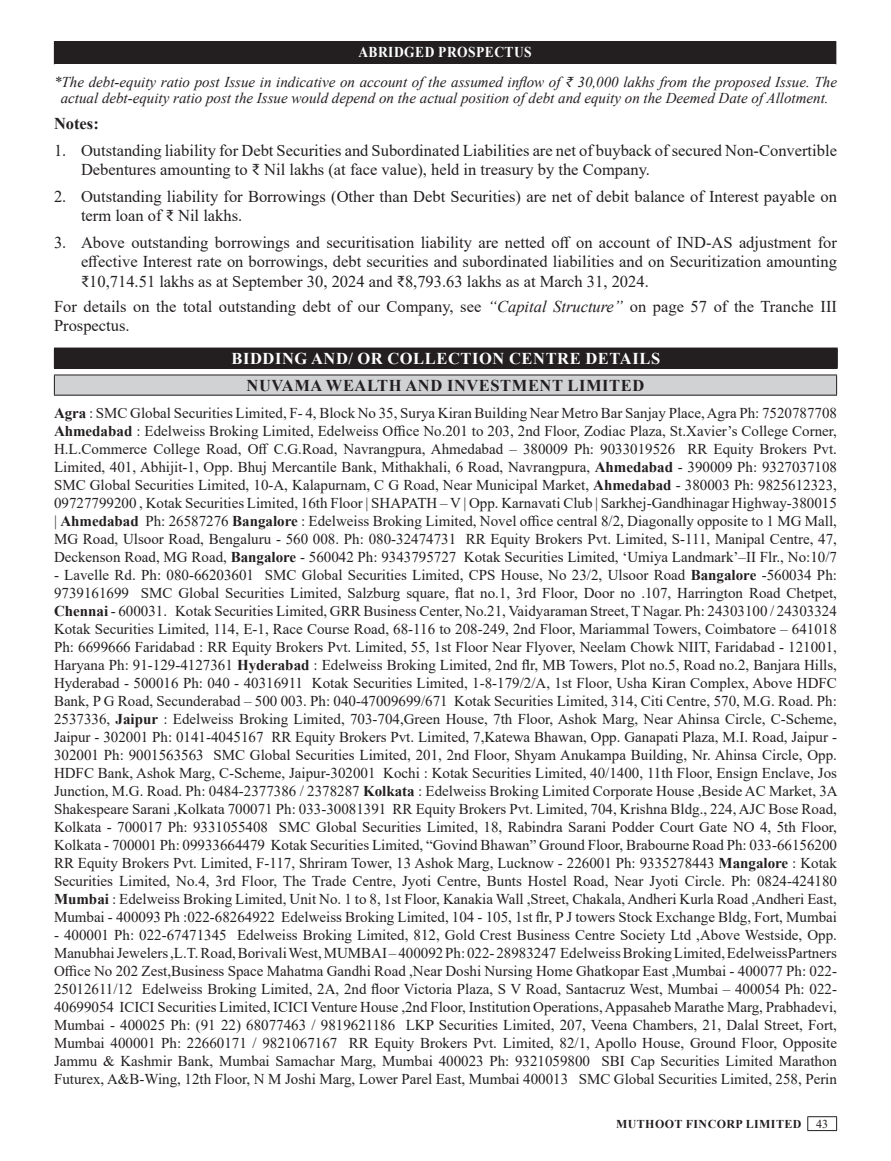
<style>
.page{position:relative;width:891px;height:1161px;background:#fff}
.page>*{position:absolute;margin:0;border:0;box-sizing:border-box;transform-origin:0 0}
.Paragraph_Style{font:16.5px/19.8px "Times New Roman";color:#231f20}
.No_Spacing{font:700 16.5px "Times New Roman";letter-spacing:.035em;color:#231f20}
.t1{font:700 16.5px "Times New Roman";letter-spacing:.035em;color:#fff}
.t2{font:15px/18px "Times New Roman";color:#231f20;text-align:justify}
.t3{font:italic 15px/16.5px "Times New Roman";color:#231f20;text-align:center}
.t4{font:700 15px "Times New Roman";letter-spacing:.035em;color:#fff;scale:.9 1}
.t5{font:700 12px "Times New Roman";letter-spacing:.035em;color:#231f20}
.t6{font:12px "Times New Roman";color:#231f20}
.s1{font-style:italic}
.s2{font-weight:700}
</style>
<div class="page">
<hr style="left:807px;top:1116px;width:30px;height:1px;background:#231f20">
<svg style="left:807px;top:1117px;width:1px;height:13px"></svg>
<svg style="left:836px;top:1117px;width:1px;height:13px"></svg>
<hr style="left:807px;top:1130px;width:30px;height:1px;background:#231f20">
<div style="left:54px;top:41px;width:782px;height:23px;background:#231f20"></div>
<svg style="left:836px;top:41px;width:1px;height:23px"></svg>
<div style="left:54px;top:348px;width:783px;height:20px;background:#231f20"></div>
<svg style="left:837px;top:348px;width:1px;height:20px"></svg>
<hr style="left:54px;top:368px;width:784px;height:1px;background:#231f20">
<div style="left:54px;top:375px;width:783px;height:20px;background:#d1d2d4"></div>
<hr style="left:54px;top:375px;width:783px;height:1px;background:#231f20">
<svg style="left:54px;top:375px;width:1px;height:20px"></svg>
<svg style="left:836px;top:375px;width:1px;height:20px"></svg>
<hr style="left:54px;top:395px;width:783px;height:1px;background:#231f20">
<p class="t4" style="left:358px;top:42px;width:194px">ABRIDGED PROSPECTUS</p>
<p class="t3" style="left:54px;top:73px;width:785px">*The debt-equity ratio post Issue in indicative on account of the assumed inflow of ₹ 30,000 lakhs from the proposed Issue. The actual debt-equity ratio post the Issue would depend on the actual position of debt and equity on the Deemed Date of Allotment.</p>
<p class="No_Spacing" style="left:54px;top:112px;width:46px">Notes:</p>
<p class="Paragraph_Style" style="left:81px;top:140px;width:757px;text-indent:-27px">1. Outstanding liability for Debt Securities and Subordinated Liabilities are net of buyback of secured Non-Convertible<br>Debentures amounting to ₹ Nil lakhs (at face value), held in treasury by the Company.</p>
<p class="Paragraph_Style" style="left:81px;top:186px;width:757px;text-indent:-27px">2. Outstanding liability for Borrowings (Other than Debt Securities) are net of debit balance of Interest payable on term loan of ₹ Nil lakhs.</p>
<p class="Paragraph_Style" style="left:81px;top:232px;width:758px;text-align:justify;text-indent:-27px">3. Above outstanding borrowings and securitisation liability are netted off on account of IND-AS adjustment for effective Interest rate on borrowings, debt securities and subordinated liabilities and on Securitization amounting ₹10,714.51 lakhs as at September 30, 2024 and ₹8,793.63 lakhs as at March 31, 2024.</p>
<p class="Paragraph_Style" style="left:54px;top:297px;width:784px;line-height:18.8px">For details on the total outstanding debt of our Company, see <span class="s1">“Capital Structure”</span> on page 57 of the Tranche III<br>Prospectus.</p>
<p class="t1" style="left:231px;top:346px;width:430px">BIDDING AND/ OR COLLECTION CENTRE DETAILS</p>
<p class="No_Spacing" style="left:247px;top:373px;width:399px">NUVAMA WEALTH AND INVESTMENT LIMITED</p>
<p class="t2" style="left:54px;top:403px;width:785px"><span class="s2">Agra</span> : SMC Global Securities Limited, F- 4, Block No 35, Surya Kiran Building Near Metro Bar Sanjay Place, Agra Ph: 7520787708<br><span class="s2">Ahmedabad</span> : Edelweiss Broking Limited, Edelweiss Office No.201 to 203, 2nd Floor, Zodiac Plaza, St.Xavier’s College Corner, H.L.Commerce College Road, Off C.G.Road, Navrangpura, Ahmedabad – 380009 Ph: 9033019526 RR Equity Brokers Pvt.<br>Limited, 401, Abhijit-1, Opp. Bhuj Mercantile Bank, Mithakhali, 6 Road, Navrangpura, <span class="s2">Ahmedabad</span> - 390009 Ph: 9327037108<br>SMC Global Securities Limited, 10-A, Kalapurnam, C G Road, Near Municipal Market, <span class="s2">Ahmedabad</span> - 380003 Ph: 9825612323, 09727799200 , Kotak Securities Limited, 16th Floor | SHAPATH – V | Opp. Karnavati Club | Sarkhej-Gandhinagar Highway-380015 | <span class="s2">Ahmedabad</span> Ph: 26587276 <span class="s2">Bangalore</span> : Edelweiss Broking Limited, Novel office central 8/2, Diagonally opposite to 1 MG Mall, MG Road, Ulsoor Road, Bengaluru - 560 008. Ph: 080-32474731 RR Equity Brokers Pvt. Limited, S-111, Manipal Centre, 47, Deckenson Road, MG Road, <span class="s2">Bangalore</span> - 560042 Ph: 9343795727 Kotak Securities Limited, ‘Umiya Landmark’–II Flr., No:10/7</p>
<p class="t2" style="left:54px;top:565px;width:785px">- Lavelle Rd. Ph: 080-66203601 SMC Global Securities Limited, CPS House, No 23/2, Ulsoor Road <span class="s2">Bangalore</span> -560034 Ph:<br>9739161699 SMC Global Securities Limited, Salzburg square, flat no.1, 3rd Floor, Door no .107, Harrington Road Chetpet, <span class="s2">Chennai</span> - 600031. Kotak Securities Limited, GRR Business Center, No.21, Vaidyaraman Street, T Nagar. Ph: 24303100 / 24303324<br>Kotak Securities Limited, 114, E-1, Race Course Road, 68-116 to 208-249, 2nd Floor, Mariammal Towers, Coimbatore – 641018<br>Ph: 6699666 Faridabad : RR Equity Brokers Pvt. Limited, 55, 1st Floor Near Flyover, Neelam Chowk NIIT, Faridabad - 121001, Haryana Ph: 91-129-4127361 <span class="s2">Hyderabad</span> : Edelweiss Broking Limited, 2nd flr, MB Towers, Plot no.5, Road no.2, Banjara Hills, Hyderabad - 500016 Ph: 040 - 40316911 Kotak Securities Limited, 1-8-179/2/A, 1st Floor, Usha Kiran Complex, Above HDFC Bank, P G Road, Secunderabad – 500 003. Ph: 040-47009699/671 Kotak Securities Limited, 314, Citi Centre, 570, M.G. Road. Ph:<br>2537336, <span class="s2">Jaipur</span> : Edelweiss Broking Limited, 703-704,Green House, 7th Floor, Ashok Marg, Near Ahinsa Circle, C-Scheme, Jaipur - 302001 Ph: 0141-4045167 RR Equity Brokers Pvt. Limited, 7,Katewa Bhawan, Opp. Ganapati Plaza, M.I. Road, Jaipur - 302001 Ph: 9001563563 SMC Global Securities Limited, 201, 2nd Floor, Shyam Anukampa Building, Nr. Ahinsa Circle, Opp.<br>HDFC Bank, Ashok Marg, C-Scheme, Jaipur-302001 Kochi : Kotak Securities Limited, 40/1400, 11th Floor, Ensign Enclave, Jos Junction, M.G. Road. Ph: 0484-2377386 / 2378287 <span class="s2">Kolkata</span> : Edelweiss Broking Limited Corporate House ,Beside AC Market, 3A Shakespeare Sarani ,Kolkata 700071 Ph: 033-30081391 RR Equity Brokers Pvt. Limited, 704, Krishna Bldg., 224, AJC Bose Road, Kolkata - 700017 Ph: 9331055408 SMC Global Securities Limited, 18, Rabindra Sarani Podder Court Gate NO 4, 5th Floor, Kolkata - 700001 Ph: 09933664479 Kotak Securities Limited, “Govind Bhawan” Ground Floor, Brabourne Road Ph: 033-66156200<br>RR Equity Brokers Pvt. Limited, F-117, Shriram Tower, 13 Ashok Marg, Lucknow - 226001 Ph: 9335278443 <span class="s2">Mangalore</span> : Kotak Securities Limited, No.4, 3rd Floor, The Trade Centre, Jyoti Centre, Bunts Hostel Road, Near Jyoti Circle. Ph: 0824-424180<br><span class="s2">Mumbai</span> : Edelweiss Broking Limited, Unit No. 1 to 8, 1st Floor, Kanakia Wall ,Street, Chakala, Andheri Kurla Road ,Andheri East, Mumbai - 400093 Ph :022-68264922 Edelweiss Broking Limited, 104 - 105, 1st flr, P J towers Stock Exchange Bldg, Fort, Mumbai</p>
<p class="t2" style="left:54px;top:925px;width:785px">- 400001 Ph: 022-67471345 Edelweiss Broking Limited, 812, Gold Crest Business Centre Society Ltd ,Above Westside, Opp.<br>Manubhai Jewelers ,L.T. Road, Borivali West, MUMBAI – 400092 Ph: 022- 28983247 Edelweiss Broking Limited, EdelweissPartners Office No 202 Zest,Business Space Mahatma Gandhi Road ,Near Doshi Nursing Home Ghatkopar East ,Mumbai - 400077 Ph: 022- 25012611/12 Edelweiss Broking Limited, 2A, 2nd floor Victoria Plaza, S V Road, Santacruz West, Mumbai – 400054 Ph: 022- 40699054 ICICI Securities Limited, ICICI Venture House ,2nd Floor, Institution Operations, Appasaheb Marathe Marg, Prabhadevi, Mumbai - 400025 Ph: (91 22) 68077463 / 9819621186 LKP Securities Limited, 207, Veena Chambers, 21, Dalal Street, Fort, Mumbai 400001 Ph: 22660171 / 9821067167 RR Equity Brokers Pvt. Limited, 82/1, Apollo House, Ground Floor, Opposite Jammu &amp; Kashmir Bank, Mumbai Samachar Marg, Mumbai 400023 Ph: 9321059800 SBI Cap Securities Limited Marathon Futurex, A&amp;B-Wing, 12th Floor, N M Joshi Marg, Lower Parel East, Mumbai 400013 SMC Global Securities Limited, 258, Perin</p>
<p class="t5" style="left:616px;top:1115px;width:187px">MUTHOOT FINCORP LIMITED</p>
<p class="t6" style="left:816px;top:1115px;width:13px">43</p>
</div>
